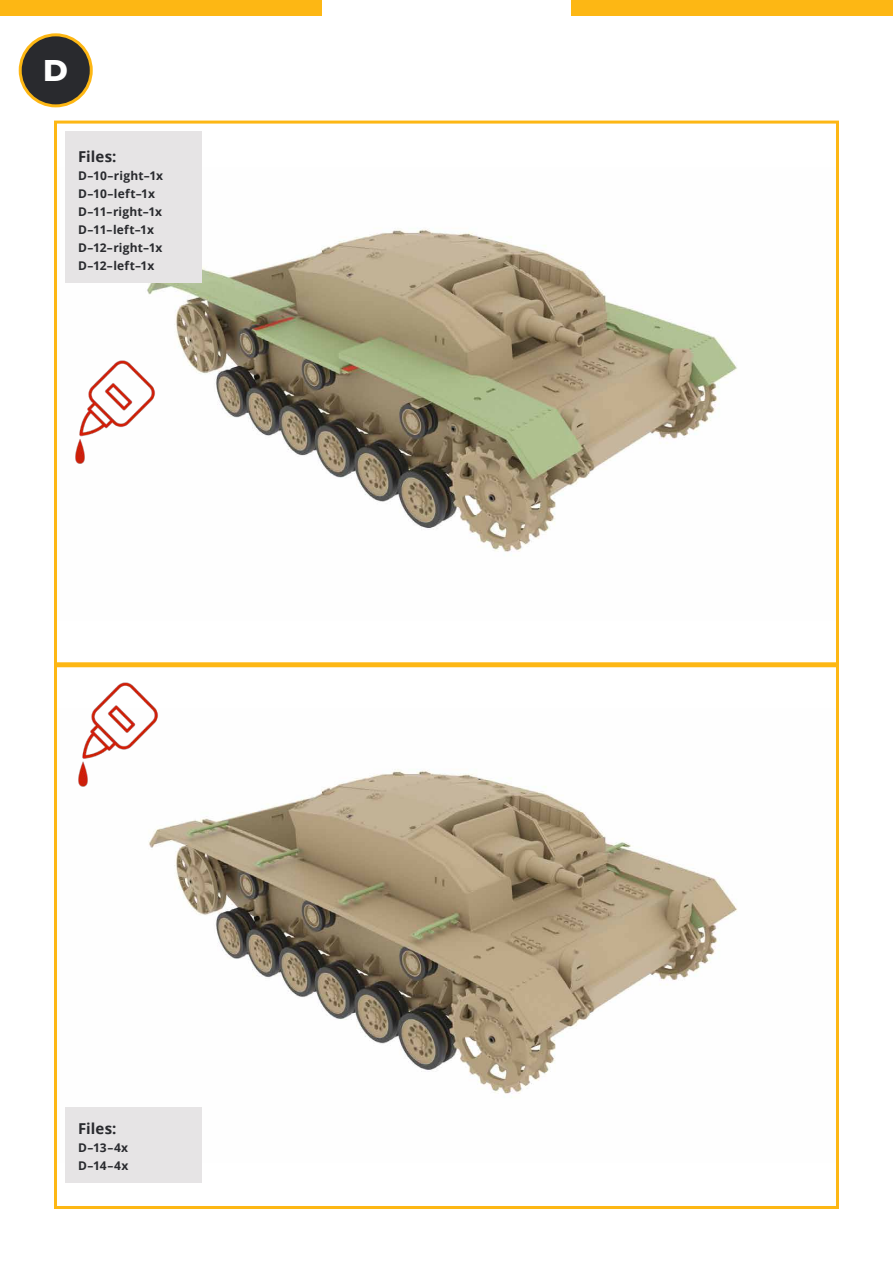
<style>
.page{position:relative;width:893px;height:1263px;background:#fff}
.page>*{position:absolute;margin:0;border:0;box-sizing:border-box;transform-origin:0 0}
.t1{font:800 30px "Montserrat";color:#fff}
.t2{font:700 15px "Open Sans";letter-spacing:.005em;color:#292a2e}
.t3{font:700 12px/18px "Open Sans";letter-spacing:.015em;color:#292a2e}
</style>
<div class="page">
<div style="left:572px;top:0;width:321px;height:16px;background:#fdb714"></div>
<img style="left:147px;top:229px;width:590px;height:323px">
<img style="left:148px;top:769px;width:589px;height:325px">
<div style="left:54px;top:662px;width:785px;height:547px;border:3px solid #fdb714"></div>
<div style="left:65px;top:132px;width:137px;height:151px;background:#e6e4e5"></div>
<div style="left:65px;top:1107px;width:137px;height:76px;background:#e6e4e5"></div>
<img style="left:54px;top:352px;width:106px;height:127px">
<img style="left:54px;top:675px;width:110px;height:127px">
<div style="left:20px;top:35px;width:71px;height:71px;background:#292a2e;border-radius:50%"></div>
<div style="left:19px;top:33px;width:74px;height:74px;border:3px solid #fdb714;border-radius:50%"></div>
<div style="left:0;top:0;width:321px;height:16px;background:#fdb714"></div>
<h1 class="t1" style="left:43px;top:48px;width:26px">D</h1>
<p class="t2" style="left:78px;top:146px;width:40px">Files:</p>
<p class="t3" style="left:78px;top:166px;width:87px">D–10–right–1x<br>D–10–left–1x<br>D–11–right–1x<br>D–11–left–1x<br>D–12–right–1x<br>D–12–left–1x</p>
<p class="t2" style="left:78px;top:1118px;width:40px">Files:</p>
<p class="t3" style="left:78px;top:1138px;width:52px">D–13–4x<br>D–14–4x</p>
</div>
